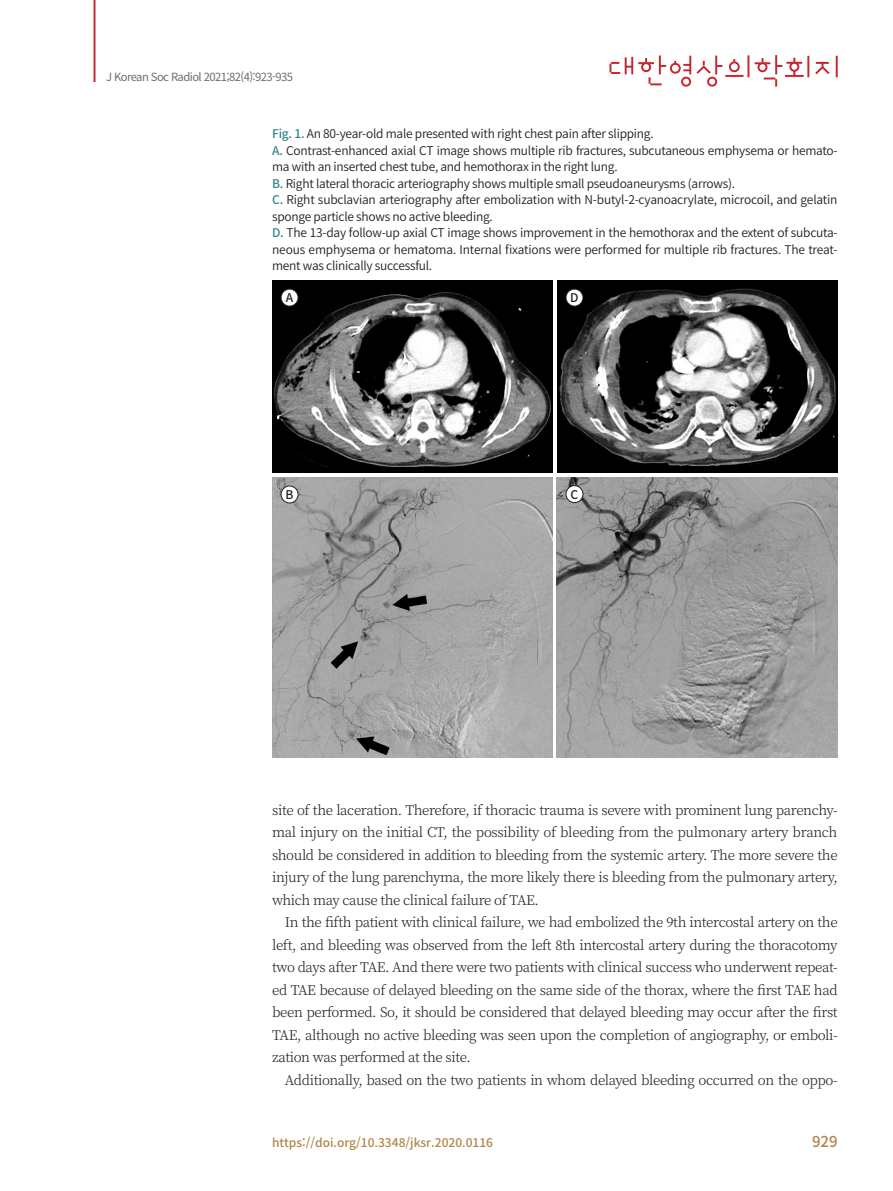
<style>
.page{position:relative;width:893px;height:1191px;background:#fff}
.page>*{position:absolute;margin:0;border:0;box-sizing:border-box;transform-origin:0 0}
.t1{font:500 15px "Noto Sans CJ Kkr";color:#b08548}
.t2{font:300 13.5px/22.5px "Noto Serif CJ Kkr";letter-spacing:-.03em;color:#231f20;text-align:justify}
.t3{font:600 12px/16.5px "Noto Sans CJ Kkr";letter-spacing:-.02em;color:#231f20}
.t4{font:500 12px "Noto Sans CJ Kkr";color:#b08548}
.t5{font:500 12px "Noto Sans CJ Kkr";color:#231f20}
.t6{font:11.25px "Noto Sans CJ Kkr";letter-spacing:-.05em;color:#6c6d70}
.s1{font-weight:500;color:#328886}
</style>
<div class="page">
<hr style="left:94px;top:0;width:1px;height:82px;background:#c8242b">
<svg style="left:609px;top:55px;width:229px;height:32px"></svg>
<img style="left:272px;top:280px;width:281px;height:193px">
<img style="left:557px;top:280px;width:281px;height:193px">
<div style="left:281px;top:289px;width:17px;height:17px;background:#fff;border-radius:50%"></div>
<div style="left:281px;top:289px;width:17px;height:17px;border:1px solid #231f20;border-radius:50%"></div>
<img style="left:557px;top:477px;width:281px;height:281px">
<div style="left:566px;top:485px;width:17px;height:17px;background:#fff;border-radius:50%"></div>
<div style="left:566px;top:485px;width:17px;height:18px;border:1px solid #231f20;border-radius:50%"></div>
<img style="left:272px;top:477px;width:281px;height:281px">
<div style="left:281px;top:486px;width:17px;height:17px;background:#fff;border-radius:50%"></div>
<div style="left:281px;top:486px;width:17px;height:17px;border:1px solid #231f20;border-radius:50%"></div>
<div style="left:566px;top:289px;width:17px;height:17px;background:#fff;border-radius:50%"></div>
<div style="left:566px;top:289px;width:17px;height:17px;border:1px solid #231f20;border-radius:50%"></div>
<p class="t6" style="left:106px;top:70px;width:189px">J Korean Soc Radiol 2021;82(4):923-935</p>
<p class="t3" style="left:272px;top:126px;width:567px"><span class="s1">Fig. 1.</span> An 80-year-old male presented with right chest pain after slipping.<br><span class="s1">A.</span> Contrast-enhanced axial CT image shows multiple rib fractures, subcutaneous emphysema or hemato&shy;ma with an inserted chest tube, and hemothorax in the right lung.<br><span class="s1">B.</span> Right lateral thoracic arteriography shows multiple small pseudoaneurysms (arrows).<br><span class="s1">C.</span> Right subclavian arteriography after embolization with N-butyl-2-cyanoacrylate, microcoil, and gelatin sponge particle shows no active bleeding.<br><span class="s1">D.</span> The 13-day follow-up axial CT image shows improvement in the hemothorax and the extent of subcuta&shy;neous emphysema or hematoma. Internal fixations were performed for multiple rib fractures. The treat&shy;ment was clinically successful.</p>
<p class="t5" style="left:286px;top:291px;width:9px">A</p>
<p class="t5" style="left:570px;top:291px;width:10px">D</p>
<p class="t5" style="left:286px;top:488px;width:10px">B</p>
<p class="t5" style="left:571px;top:487px;width:9px">C</p>
<p class="t2" style="left:272px;top:799px;width:567px">site of the laceration. Therefore, if thoracic trauma is severe with prominent lung parenchy&shy;mal injury on the initial CT, the possibility of bleeding from the pulmonary artery branch should be considered in addition to bleeding from the systemic artery. The more severe the injury of the lung parenchyma, the more likely there is bleeding from the pulmonary artery, which may cause the clinical failure of TAE.</p>
<p class="t2" style="left:272px;top:911px;width:567px;text-indent:13px">In the fifth patient with clinical failure, we had embolized the 9th intercostal artery on the left, and bleeding was observed from the left 8th intercostal artery during the thoracotomy two days after TAE. And there were two patients with clinical success who underwent repeat&shy;ed TAE because of delayed bleeding on the same side of the thorax, where the first TAE had been performed. So, it should be considered that delayed bleeding may occur after the first TAE, although no active bleeding was seen upon the completion of angiography, or emboli&shy;zation was performed at the site.</p>
<p class="t2" style="left:285px;top:1069px;width:554px">Additionally, based on the two patients in whom delayed bleeding occurred on the oppo-</p>
<p class="t4" style="left:272px;top:1135px;width:222px">https://doi.org/10.3348/jksr.2020.0116</p>
<p class="t1" style="left:812px;top:1132px;width:27px">929</p>
</div>
